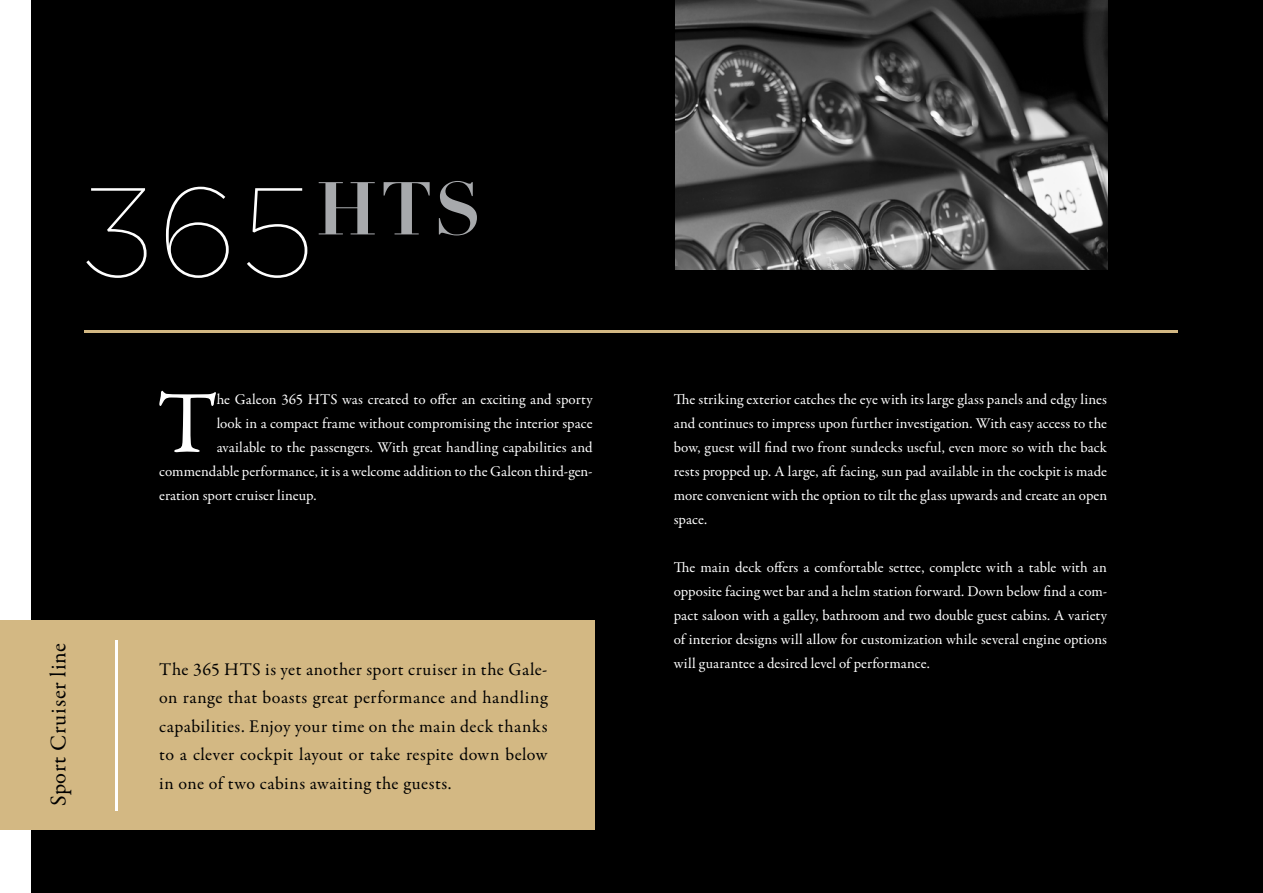
<style>
.page{position:relative;width:1263px;height:893px;background:#fff}
.page>*{position:absolute;margin:0;border:0;box-sizing:border-box;transform-origin:0 0}
.t1{font:100 126px "Gotham";color:#fff}
.t2{font:89.1px "Garamond Premr Pro";color:#fff}
.t3{font:22.5px "Garamond Premr Pro";letter-spacing:.03em;color:#000}
.t4{font:18px/28.5px "Garamond Premr Pro";letter-spacing:.02em;color:#000;text-align:justify}
.t5{font:15px/24px "Garamond Premr Pro";color:#fff;text-align:justify}
</style>
<div class="page">
<div style="left:32px;top:0;width:1231px;height:893px;background:#000"></div>
<div style="left:0;top:620px;width:594px;height:209px;background:#d3b883"></div>
<hr style="left:115px;top:640px;width:2px;height:170px;background:#fff">
<hr style="left:84px;top:330px;width:1094px;height:3px;background:#d3b883">
<img style="left:675px;top:0;width:432px;height:270px">
<h1 class="t1" style="left:85px;top:154px;width:398px">365<sup>HTS</sup></h1>
<h2 class="t2" style="left:157px;top:370px;width:61px">T</h2>
<p class="t5" style="left:217px;top:387px;width:377px">he Galeon 365 HTS was created to offer an exciting and sporty</p>
<p class="t5" style="left:217px;top:411px;width:377px">look in a compact frame without compromising the interior space</p>
<p class="t5" style="left:217px;top:435px;width:377px">available to the passengers. With great handling capabilities and</p>
<p class="t5" style="left:159px;top:459px;width:435px">commendable performance, it is a welcome addition to the Galeon third-gen-</p>
<p class="t5" style="left:159px;top:483px;width:159px">eration sport cruiser lineup.</p>
<h3 class="t3" style="left:45px;top:806px;width:165px;rotate:-90deg">Sport Cruiser line</h3>
<p class="t4" style="left:159px;top:655px;width:390px">The 365 HTS is yet another sport cruiser in the Gale&shy;on range that boasts great performance and handling capabilities. Enjoy your time on the main deck thanks to a clever cockpit layout or take respite down below in one of two cabins awaiting the guests.</p>
<p class="t5" style="left:674px;top:387px;width:435px">The striking exterior catches the eye with its large glass panels and edgy lines and continues to impress upon further investigation. With easy access to the bow, guest will find two front sundecks useful, even more so with the back rests propped up. A large, aft facing, sun pad available in the cockpit is made more convenient with the option to tilt the glass upwards and create an open space.</p>
<p class="t5" style="left:674px;top:555px;width:435px">The main deck offers a comfortable settee, complete with a table with an opposite facing wet bar and a helm station forward. Down below find a com&shy;pact saloon with a galley, bathroom and two double guest cabins. A variety of interior designs will allow for customization while several engine options will guarantee a desired level of performance.</p>
</div>
